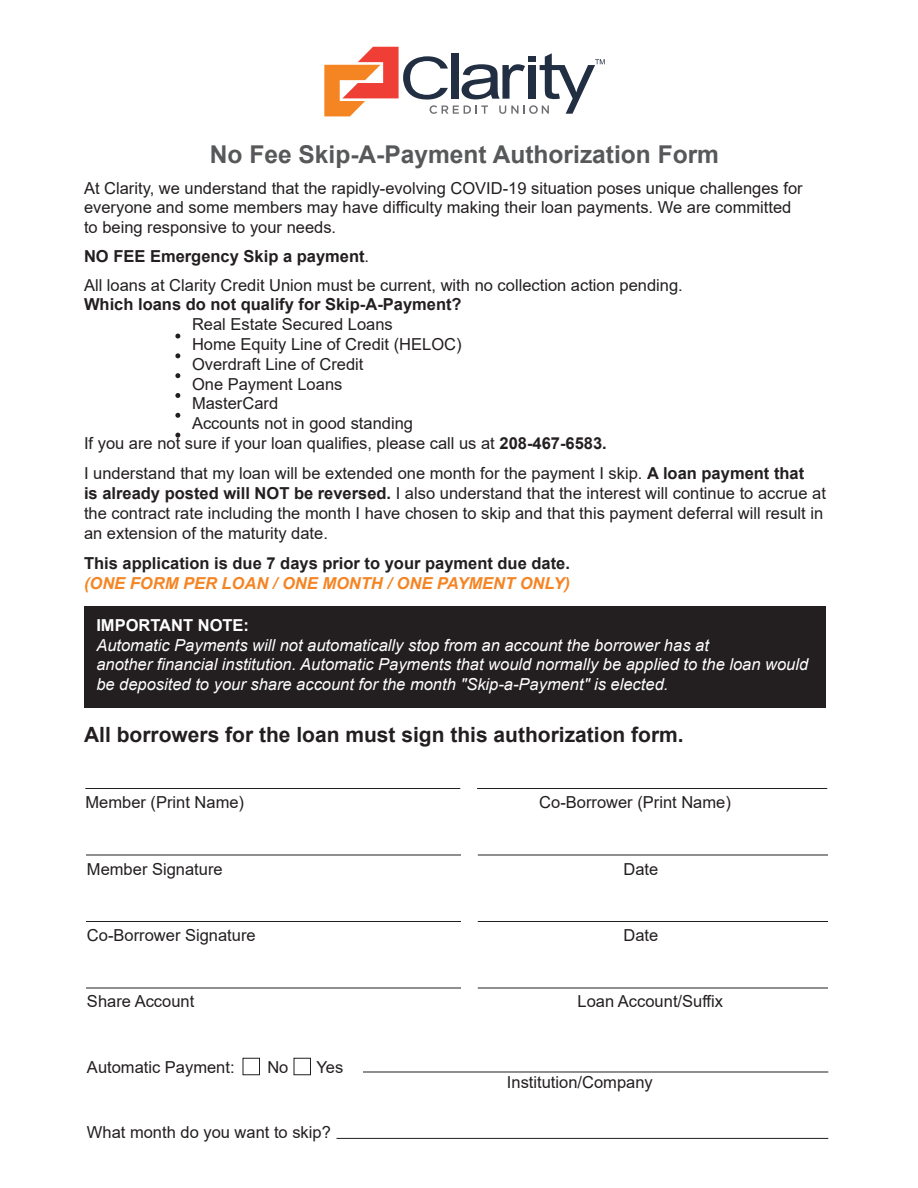
<style>
.page{position:relative;width:918px;height:1188px;background:#fff}
.page>*{position:absolute;margin:0;border:0;box-sizing:border-box;transform-origin:0 0}
.t1{font:700 24.6px "Arial";color:#57585a}
.t2{font:700 21px "Arial";color:#231f20}
.t3{font:16.5px/19.8px "Arial";color:#231f20}
.t4{font:italic 16.5px/19.8px "Arial";color:#fff}
.t5{font:700 16.5px "Arial";color:#231f20}
.t6{font:italic 700 16.5px "Arial";color:#f58423}
.t7{font:700 16.5px "Arial";color:#fff}
.s1{font-weight:700}
</style>
<div class="page">
<div style="left:84px;top:606px;width:742px;height:102px;background:#231f20"></div>
<svg style="left:324px;top:47px;width:281px;height:69px"></svg>
<hr style="left:86px;top:855px;width:375px;height:1px;background:#231f20">
<hr style="left:478px;top:855px;width:350px;height:1px;background:#231f20">
<hr style="left:86px;top:921px;width:375px;height:1px;background:#231f20">
<hr style="left:478px;top:921px;width:350px;height:1px;background:#231f20">
<hr style="left:86px;top:988px;width:375px;height:1px;background:#231f20">
<hr style="left:478px;top:988px;width:350px;height:1px;background:#231f20">
<hr style="left:363px;top:1072px;width:465px;height:1px;background:#231f20">
<div style="left:243px;top:1058px;width:17px;height:17px;border:1px solid #231f20"></div>
<div style="left:294px;top:1058px;width:17px;height:17px;border:1px solid #231f20"></div>
<hr style="left:85px;top:788px;width:375px;height:1px;background:#231f20">
<hr style="left:477px;top:788px;width:350px;height:1px;background:#231f20">
<svg style="left:175px;top:334px;width:5px;height:5px"></svg>
<svg style="left:175px;top:353px;width:5px;height:5px"></svg>
<svg style="left:175px;top:373px;width:5px;height:5px"></svg>
<svg style="left:175px;top:393px;width:5px;height:5px"></svg>
<svg style="left:175px;top:413px;width:5px;height:5px"></svg>
<svg style="left:175px;top:433px;width:5px;height:5px"></svg>
<hr style="left:337px;top:1138px;width:491px;height:1px;background:#231f20">
<h1 class="t1" style="left:210px;top:137px;width:511px">No Fee Skip-A-Payment Authorization Form</h1>
<p class="t3" style="left:84px;top:178px;width:720px">At Clarity, we understand that the rapidly-evolving COVID-19 situation poses unique challenges for everyone and some members may have difficulty making their loan payments. We are committed to being responsive to your needs.</p>
<p class="t3" style="left:84px;top:242px;width:600px;line-height:28.8px"><span class="s1">NO FEE Emergency Skip a payment</span>.<br>All loans at Clarity Credit Union must be current, with no collection action pending.</p>
<p class="t5" style="left:84px;top:293px;width:379px">Which loans do not qualify for Skip-A-Payment?</p>
<p class="t3" style="left:192px;top:314px;width:202px">Real Estate Secured Loans</p>
<p class="t3" style="left:192px;top:334px;width:271px">Home Equity Line of Credit (HELOC)</p>
<p class="t3" style="left:192px;top:354px;width:173px">Overdraft Line of Credit</p>
<p class="t3" style="left:192px;top:374px;width:152px">One Payment Loans</p>
<p class="t3" style="left:192px;top:394px;width:88px">MasterCard</p>
<p class="t3" style="left:192px;top:413px;width:223px">Accounts not in good standing</p>
<p class="t3" style="left:84px;top:433px;width:524px">If you are not sure if your loan qualifies, please call us at <span class="s1">208-467-6583.</span></p>
<p class="t3" style="left:84px;top:464px;width:743px">I understand that my loan will be extended one month for the payment I skip. <span class="s1">A loan payment that<br>is already posted will NOT be reversed.</span> I also understand that the interest will continue to accrue at the contract rate including the month I have chosen to skip and that this payment deferral will result in an extension of the maturity date.</p>
<p class="t5" style="left:84px;top:552px;width:487px">This application is due 7 days prior to your payment due date.</p>
<p class="t6" style="left:84px;top:572px;width:487px">(ONE FORM PER LOAN / ONE MONTH / ONE PAYMENT ONLY)</p>
<p class="t7" style="left:96px;top:613px;width:154px">IMPORTANT NOTE:</p>
<p class="t4" style="left:96px;top:635px;width:713px">Automatic Payments will not automatically stop from an account the borrower has at<br>another financial institution. Automatic Payments that would normally be applied to the loan would be deposited to your share account for the month "Skip-a-Payment" is elected.</p>
<p class="t2" style="left:84px;top:720px;width:601px">All borrowers for the loan must sign this authorization form.</p>
<p class="t3" style="left:86px;top:793px;width:160px">Member (Print Name)</p>
<p class="t3" style="left:539px;top:793px;width:193px">Co-Borrower (Print Name)</p>
<p class="t3" style="left:87px;top:859px;width:137px">Member Signature</p>
<p class="t3" style="left:623px;top:859px;width:36px">Date</p>
<p class="t3" style="left:87px;top:925px;width:170px">Co-Borrower Signature</p>
<p class="t3" style="left:623px;top:925px;width:36px">Date</p>
<p class="t3" style="left:87px;top:991px;width:109px">Share Account</p>
<p class="t3" style="left:578px;top:991px;width:147px">Loan Account/Suffix</p>
<p class="t3" style="left:87px;top:1057px;width:149px">Automatic Payment:</p>
<p class="t3" style="left:267px;top:1057px;width:23px">No</p>
<p class="t3" style="left:316px;top:1057px;width:28px">Yes</p>
<p class="t3" style="left:87px;top:1122px;width:245px">What month do you want to skip?</p>
<p class="t3" style="left:507px;top:1073px;width:147px">Institution/Company</p>
</div>
